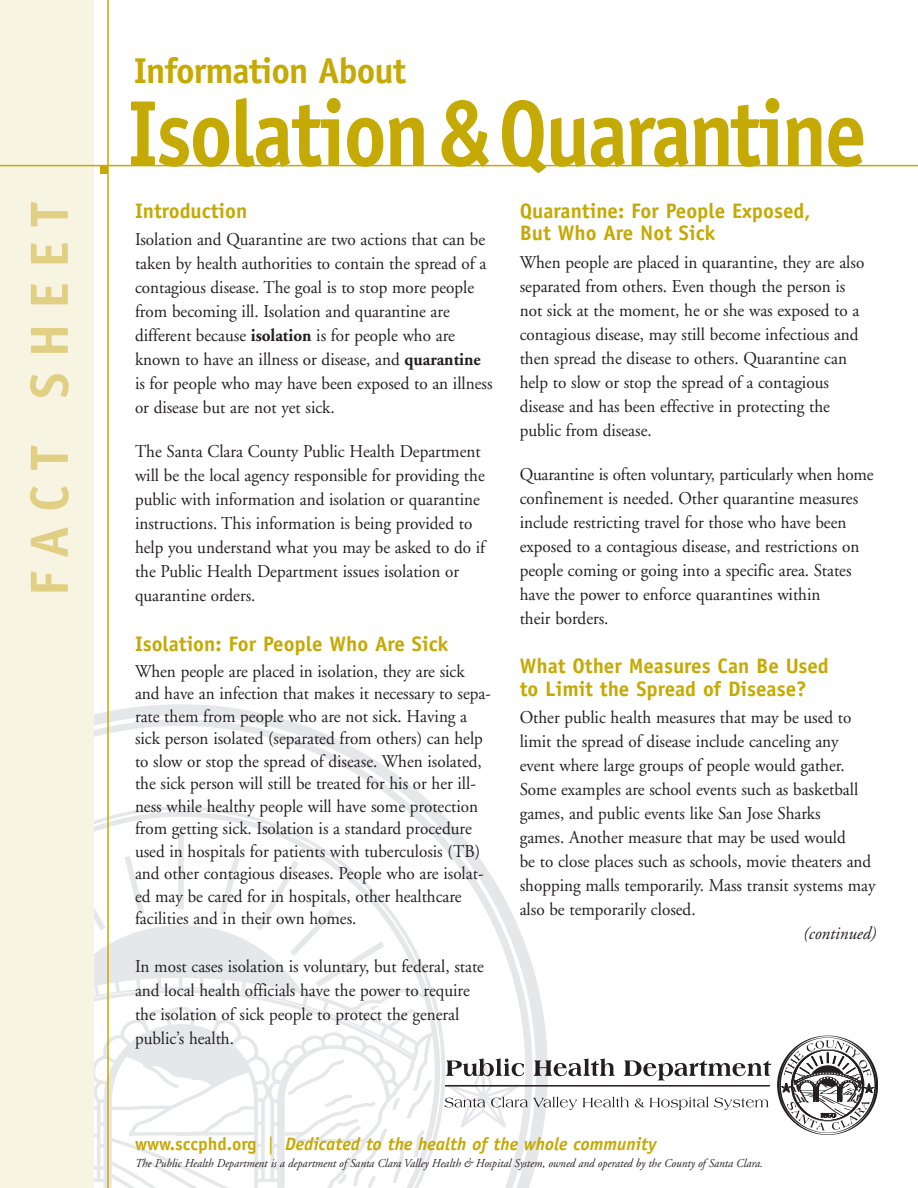
<style>
.page{position:relative;width:918px;height:1188px;background:#fff}
.page>*{position:absolute;margin:0;border:0;box-sizing:border-box;transform-origin:0 0}
.t1{font:700 93px "Officina Sans";letter-spacing:-.03em;color:#c5a904;scale:.9 1}
.t2{font:700 54px "Officina Sans";letter-spacing:.28em;color:#e1cf84}
.t3{font:700 36px "Officina Sans";letter-spacing:-.03em;color:#c5a904}
.t4{font:700 21px/22.5px "Officina Sans";color:#c5a904}
.t5{font:18px/24px "Adobe Garamond";color:#231f20;scale:.95 1}
.t6{font:italic 700 18px "Officina Sans";color:#c5a904}
.t7{font:italic 18px "Adobe Garamond";color:#231f20;scale:.95 1}
.t8{font:italic 12px "Adobe Garamond";color:#231f20;scale:.95 1}
.s1{font-weight:700}
.s2{font-style:normal}
.s3{font-weight:400;font-style:normal}
</style>
<div class="page">
<svg style="left:94px;top:704px;width:189px;height:15px"></svg>
<svg style="left:94px;top:719px;width:379px;height:130px"></svg>
<svg style="left:94px;top:812px;width:346px;height:37px"></svg>
<div style="left:0;top:0;width:94px;height:1188px;background:#f8f4e2"></div>
<svg style="left:781px;top:1040px;width:93px;height:91px"></svg>
<svg style="left:94px;top:849px;width:677px;height:339px"></svg>
<hr style="left:107px;top:0;width:2px;height:1188px;background:#c5a904">
<hr style="left:0;top:165px;width:918px;height:1px;background:#c5a904">
<div style="left:100px;top:166px;width:7px;height:7px;background:#c5a904"></div>
<h2 class="t2" style="left:29px;top:596px;width:396px;rotate:-90deg">FACT SHEET</h2>
<h3 class="t3" style="left:134px;top:57px;width:274px">Information About</h3>
<h1 class="t1" style="left:128px;top:99px;width:823px">Isolation&amp;Quarantine</h1>
<p class="t4" style="left:135px;top:201px;width:114px">Introduction</p>
<p class="t5" style="left:135px;top:229px;width:378px">Isolation and Quarantine are two actions that can be taken by health authorities to contain the spread of a contagious disease. The goal is to stop more people from becoming ill. Isolation and quarantine are different because <span class="s1">isolation</span> is for people who are known to have an illness or disease, and <span class="s1">quarantine </span>is for people who may have been exposed to an illness or disease but are not yet sick.</p>
<p class="t5" style="left:135px;top:441px;width:370px">The Santa Clara County Public Health Department will be the local agency responsible for providing the public with information and isolation or quarantine instructions. This information is being provided to help you understand what you may be asked to do if the Public Health Department issues isolation or quarantine orders.</p>
<p class="t4" style="left:135px;top:634px;width:315px">Isolation: For People Who Are Sick</p>
<p class="t5" style="left:135px;top:661px;width:376px;line-height:22.5px">When people are placed in isolation, they are sick and have an infection that makes it necessary to sepa&shy;rate them from people who are not sick. Having a sick person isolated (separated from others) can help to slow or stop the spread of disease. When isolated, the sick person will still be treated for his or her ill&shy;ness while healthy people will have some protection from getting sick. Isolation is a standard procedure used in hospitals for patients with tuberculosis (TB) and other contagious diseases. People who are isolat&shy;ed may be cared for in hospitals, other healthcare facilities and in their own homes.</p>
<p class="t5" style="left:135px;top:956px;width:369px">In most cases isolation is voluntary, but federal, state and local health officials have the power to require the isolation of sick people to protect the general public’s health.</p>
<p class="t4" style="left:520px;top:201px;width:292px">Quarantine: For People Exposed,<br>But Who Are Not Sick</p>
<p class="t5" style="left:520px;top:251px;width:364px">When people are placed in quarantine, they are also separated from others. Even though the person is not sick at the moment, he or she was exposed to a contagious disease, may still become infectious and then spread the disease to others. Quarantine can help to slow or stop the spread of a contagious disease and has been effective in protecting the public from disease.</p>
<p class="t5" style="left:520px;top:464px;width:374px">Quarantine is often voluntary, particularly when home confinement is needed. Other quarantine measures include restricting travel for those who have been exposed to a contagious disease, and restrictions on people coming or going into a specific area. States have the power to enforce quarantines within<br>their borders.</p>
<p class="t4" style="left:520px;top:657px;width:311px">What Other Measures Can Be Used to Limit the Spread of Disease?</p>
<p class="t5" style="left:520px;top:707px;width:376px">Other public health measures that may be used to limit the spread of disease include canceling any event where large groups of people would gather.<br>Some examples are school events such as basketball games, and public events like San Jose Sharks<br>games. Another measure that may be used would<br>be to close places such as schools, movie theaters and shopping malls temporarily. Mass transit systems may also be temporarily closed.</p>
<p class="t7" style="left:803px;top:926px;width:78px">(continued)</p>
<p class="t6" style="left:135px;top:1137px;width:523px"><span class="s2">www.sccphd.org</span> <span class="s3">|</span> Dedicated to the health of the whole community</p>
<p class="t8" style="left:135px;top:1158px;width:663px">The Public Health Department is a department of Santa Clara Valley Health &amp; Hospital System, owned and operated by the County of Santa Clara.</p>
</div>
